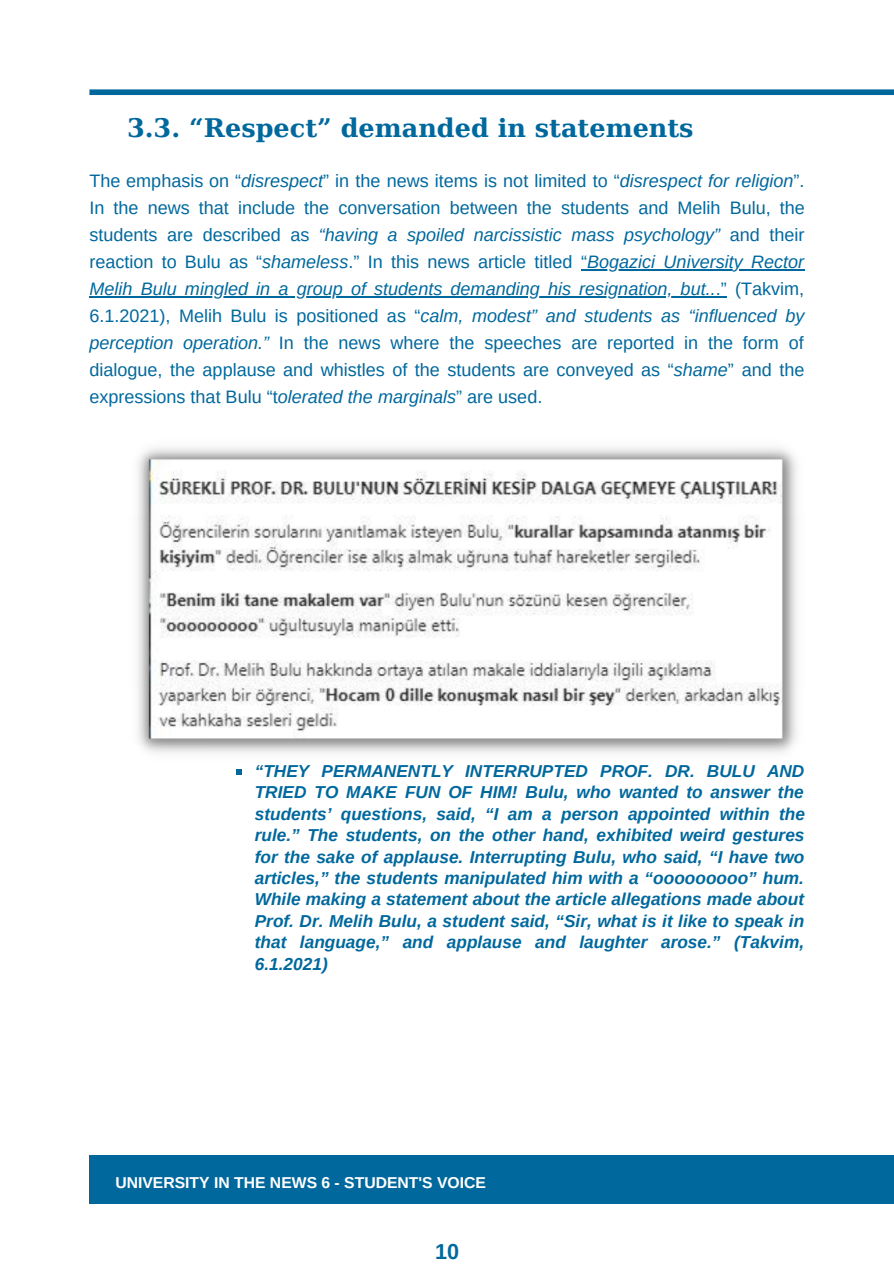
<style>
.page{position:relative;width:894px;height:1264px;background:#fff}
.page>*{position:absolute;margin:0;border:0;box-sizing:border-box;transform-origin:0 0}
.t1{font:700 25.5px "DejaVu Serif";color:#00689d}
.t2{font:700 21.6px "Arimo";color:#00689d}
.t3{font:18px/27px "Arimo";color:#00689d;text-align:justify}
.t4{font:italic 700 17.25px/21.5px "Arimo";color:#00689d;text-align:justify}
.t5{font:700 15.75px "Arimo";color:#fff}
.s1{font-style:italic}
</style>
<div class="page">
<div style="left:89px;top:1155px;width:804px;height:48px;background:#00689d"></div>
<div style="left:89px;top:89px;width:804px;height:6px;background:#00689d"></div>
<img style="left:137px;top:447px;width:660px;height:306px">
<hr style="left:587px;top:269px;width:217px;height:1px;background:#00689d">
<hr style="left:89px;top:296px;width:626px;height:1px;background:#00689d">
<svg style="left:236px;top:769px;width:6px;height:5px"></svg>
<p class="t1" style="left:127px;top:113px;width:568px">3.3. “Respect” demanded in statements</p>
<p class="t3" style="left:89px;top:167px;width:716px">The emphasis on “<span class="s1">disrespect</span>” in the news items is not limited to “<span class="s1">disrespect for religion</span>”.<br>In the news that include the conversation between the students and Melih Bulu, the students are described as <span class="s1">“having a spoiled narcissistic mass psychology”</span> and their reaction to Bulu as “<span class="s1">shameless</span>.” In this news article titled “<span class="s1">Bogazici University Rector Melih Bulu mingled in a group of students demanding his resignation, but..</span>.” (Takvim, 6.1.2021), Melih Bulu is positioned as “<span class="s1">calm, modest” and students as “influenced by perception operation.”</span> In the news where the speeches are reported in the form of dialogue, the applause and whistles of the students are conveyed as “<span class="s1">shame</span>” and the expressions that Bulu “t<span class="s1">olerated the marginals</span>” are used.</p>
<p class="t4" style="left:255px;top:760px;width:551px">“THEY PERMANENTLY INTERRUPTED PROF. DR. BULU AND TRIED TO MAKE FUN OF HIM! Bulu, who wanted to answer the students’ questions, said, “I am a person appointed within the rule.” The students, on the other hand, exhibited weird gestures for the sake of applause. Interrupting Bulu, who said, “I have two articles,” the students manipulated him with a “ooooooooo” hum.<br>While making a statement about the article allegations made about Prof. Dr. Melih Bulu, a student said, “Sir, what is it like to speak in that language,” and applause and laughter arose.” (Takvim, 6.1.2021)</p>
<p class="t5" style="left:115px;top:1173px;width:372px">UNIVERSITY IN THE NEWS 6 - STUDENT'S VOICE</p>
<p class="t2" style="left:435px;top:1239px;width:26px">10</p>
</div>
